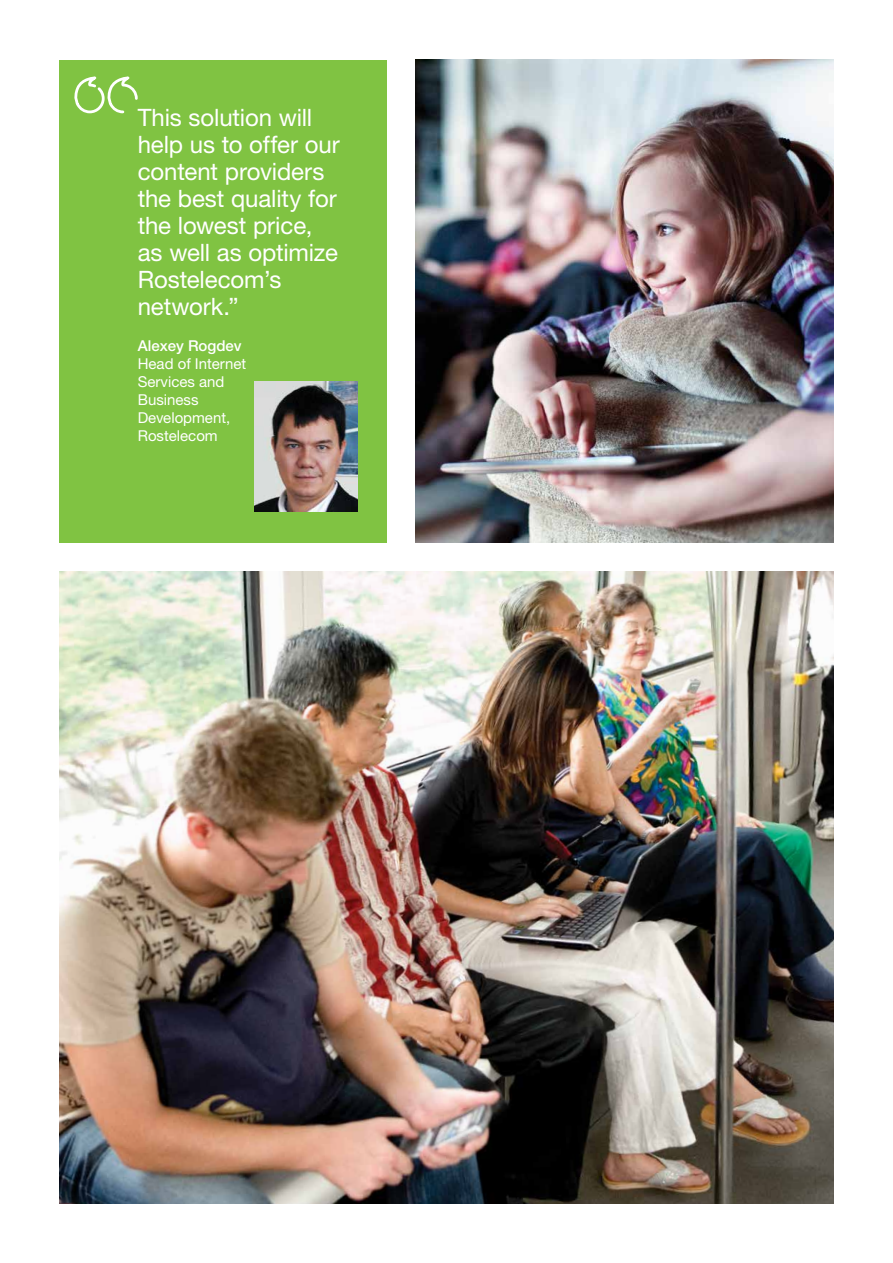
<style>
.page{position:relative;width:893px;height:1263px;background:#fff}
.page>*{position:absolute;margin:0;border:0;box-sizing:border-box;transform-origin:0 0}
.t1{font:24px/27px "Ericsson Sans";letter-spacing:-.005em;color:#fff}
.t2{font:15px/18px "Ericsson Sans";color:#fff}
.t3{font:500 15px "Ericsson Sans";color:#fff}
</style>
<div class="page">
<img style="left:60px;top:572px;width:773px;height:631px">
<div style="left:60px;top:60px;width:327px;height:483px;background:#80c342"></div>
<img style="left:255px;top:382px;width:103px;height:129px">
<svg style="left:74px;top:78px;width:64px;height:36px"></svg>
<img style="left:416px;top:60px;width:417px;height:483px">
<p class="t1" style="left:138px;top:105px;width:203px">This solution will help us to offer our content providers the best quality for the lowest price, as well as optimize<br>Rostelecom’s network.”</p>
<p class="t3" style="left:138px;top:338px;width:105px">Alexey Rogdev</p>
<p class="t2" style="left:138px;top:355px;width:110px">Head of Internet<br>Services and<br>Business<br>Development,<br>Rostelecom</p>
</div>
